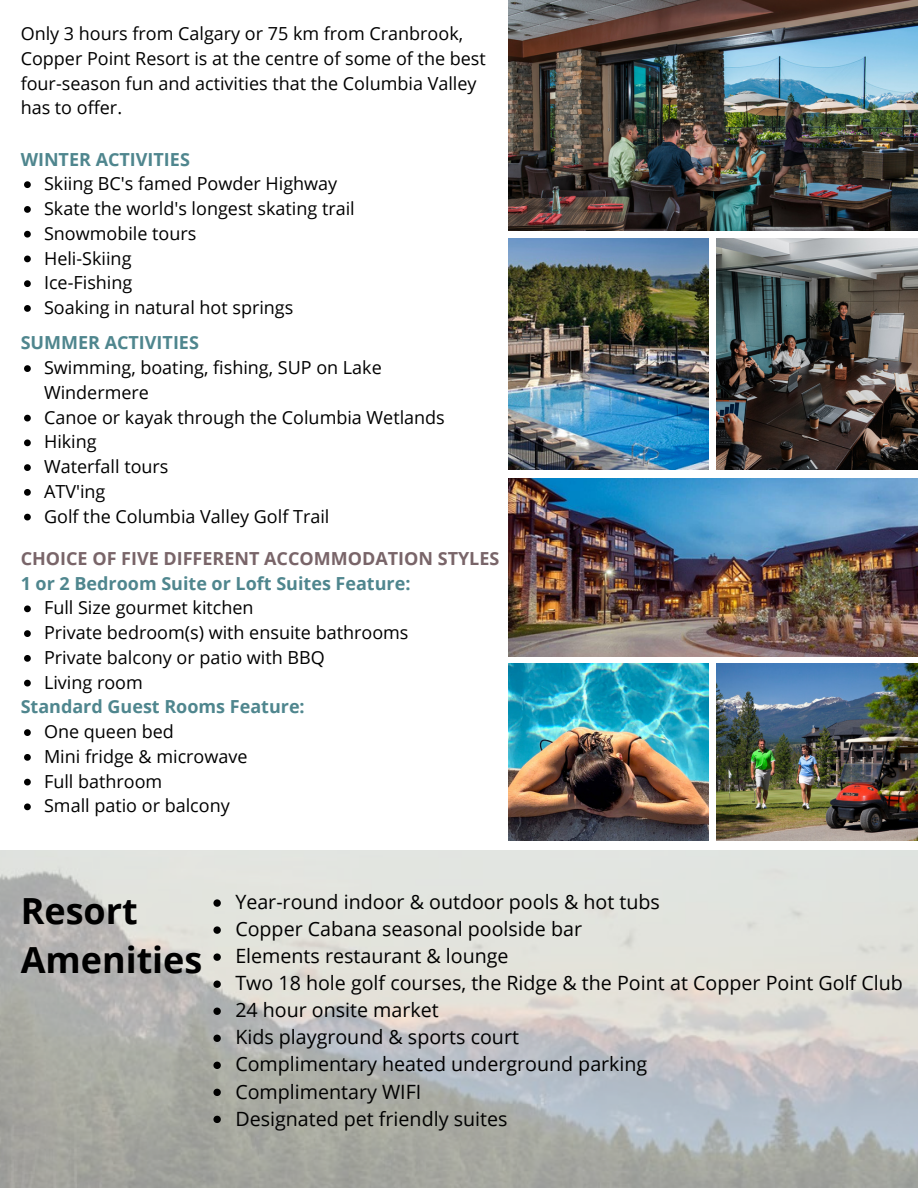
<style>
.page{position:relative;width:918px;height:1188px;background:#fff}
.page>*{position:absolute;margin:0;border:0;box-sizing:border-box;transform-origin:0 0}
.t1{font:700 36px/49.5px "Open Sans";color:#000}
.t2{font:19.65px/27px "Open Sans";color:#000}
.t3{font:18px/24.8px "Open Sans";color:#000}
.t4{font:700 18px "Open Sans";color:#4f868e}
.t5{font:700 18px "Open Sans";color:#796569}
</style>
<div class="page">
<img style="left:509px;top:0;width:409px;height:231px">
<img style="left:509px;top:238px;width:200px;height:231px">
<img style="left:717px;top:238px;width:201px;height:231px">
<img style="left:509px;top:478px;width:409px;height:178px">
<img style="left:509px;top:664px;width:200px;height:177px">
<img style="left:717px;top:664px;width:201px;height:177px">
<img style="left:0;top:850px;width:918px;height:338px">
<svg style="left:213px;top:899px;width:8px;height:8px"></svg>
<svg style="left:213px;top:926px;width:8px;height:8px"></svg>
<svg style="left:213px;top:953px;width:8px;height:8px"></svg>
<svg style="left:213px;top:981px;width:8px;height:7px"></svg>
<svg style="left:213px;top:1008px;width:8px;height:7px"></svg>
<svg style="left:213px;top:1035px;width:8px;height:7px"></svg>
<svg style="left:213px;top:1062px;width:8px;height:7px"></svg>
<svg style="left:213px;top:1089px;width:8px;height:7px"></svg>
<svg style="left:213px;top:1116px;width:8px;height:7px"></svg>
<svg style="left:24px;top:181px;width:7px;height:7px"></svg>
<svg style="left:24px;top:206px;width:7px;height:7px"></svg>
<svg style="left:24px;top:231px;width:7px;height:7px"></svg>
<svg style="left:24px;top:256px;width:7px;height:6px"></svg>
<svg style="left:24px;top:280px;width:7px;height:7px"></svg>
<svg style="left:24px;top:305px;width:7px;height:7px"></svg>
<svg style="left:24px;top:365px;width:7px;height:7px"></svg>
<svg style="left:24px;top:415px;width:7px;height:6px"></svg>
<svg style="left:24px;top:439px;width:7px;height:7px"></svg>
<svg style="left:24px;top:464px;width:7px;height:7px"></svg>
<svg style="left:24px;top:489px;width:7px;height:7px"></svg>
<svg style="left:24px;top:514px;width:7px;height:6px"></svg>
<svg style="left:24px;top:605px;width:7px;height:7px"></svg>
<svg style="left:24px;top:630px;width:7px;height:7px"></svg>
<svg style="left:24px;top:655px;width:7px;height:7px"></svg>
<svg style="left:24px;top:680px;width:7px;height:6px"></svg>
<svg style="left:24px;top:729px;width:7px;height:7px"></svg>
<svg style="left:24px;top:754px;width:7px;height:7px"></svg>
<svg style="left:24px;top:779px;width:7px;height:6px"></svg>
<svg style="left:24px;top:803px;width:7px;height:7px"></svg>
<p class="t3" style="left:21px;top:21px;width:467px">Only 3 hours from Calgary or 75 km from Cranbrook, Copper Point Resort is at the centre of some of the best four-season fun and activities that the Columbia Valley has to offer.</p>
<p class="t4" style="left:21px;top:146px;width:171px">WINTER ACTIVITIES</p>
<p class="t3" style="left:44px;top:171px;width:312px">Skiing BC's famed Powder Highway<br>Skate the world's longest skating trail<br>Snowmobile tours<br>Heli-Skiing<br>Ice-Fishing<br>Soaking in natural hot springs</p>
<p class="t4" style="left:21px;top:330px;width:180px">SUMMER ACTIVITIES</p>
<p class="t3" style="left:44px;top:355px;width:402px">Swimming, boating, fishing, SUP on Lake<br>Windermere<br>Canoe or kayak through the Columbia Wetlands<br>Hiking<br>Waterfall tours<br>ATV'ing<br>Golf the Columbia Valley Golf Trail</p>
<p class="t5" style="left:21px;top:546px;width:480px">CHOICE OF FIVE DIFFERENT ACCOMMODATION STYLES</p>
<p class="t4" style="left:21px;top:571px;width:391px">1 or 2 Bedroom Suite or Loft Suites Feature:</p>
<p class="t3" style="left:44px;top:595px;width:366px">Full Size gourmet kitchen<br>Private bedroom(s) with ensuite bathrooms<br>Private balcony or patio with BBQ<br>Living room</p>
<p class="t3" style="left:44px;top:719px;width:205px">One queen bed<br>Mini fridge &amp; microwave<br>Full bathroom<br>Small patio or balcony</p>
<p class="t4" style="left:21px;top:694px;width:286px">Standard Guest Rooms Feature:</p>
<h1 class="t1" style="left:21px;top:885px;width:183px">Resort<br>Amenities</h1>
<p class="t2" style="left:235px;top:888px;width:669px">Year-round indoor &amp; outdoor pools &amp; hot tubs<br>Copper Cabana seasonal poolside bar<br>Elements restaurant &amp; lounge<br>Two 18 hole golf courses, the Ridge &amp; the Point at Copper Point Golf Club 24 hour onsite market<br>Kids playground &amp; sports court<br>Complimentary heated underground parking<br>Complimentary WIFI<br>Designated pet friendly suites</p>
</div>
